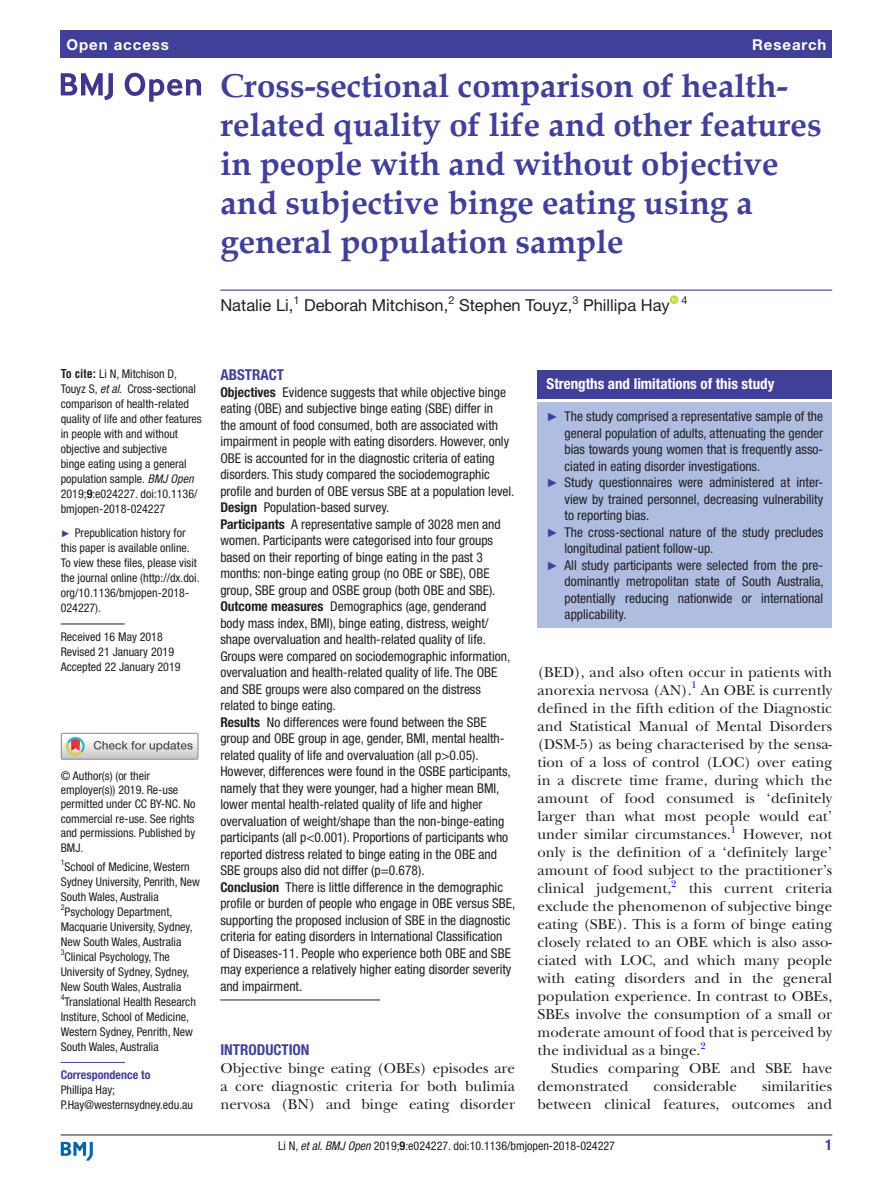
<style>
.page{position:relative;width:893px;height:1191px;background:#fff}
.page>*{position:absolute;margin:0;border:0;box-sizing:border-box;transform-origin:0 0}
.t1{font:700 33px/39px "Book Antiqua";color:#414099}
.t2{font:16.5px "Helvetica Neue LT Std";color:#231f20}
.t3{font:15px/18px "New Baskerville";color:#231f20;text-align:justify}
.t4{font:700 condensed 15px "Helvetica Neue LT Std";color:#fff}
.t5{font:700 condensed 15px "Helvetica Neue LT Std";color:#414099}
.t6{font:700 15px "Helvetica Neue LT Std";letter-spacing:.065em;color:#fff}
.t7{font:condensed 13.5px/16.5px "Helvetica Neue LT Std";color:#231f20}
.t8{font:condensed 12px/15px "Helvetica Neue LT Std";color:#231f20}
.t9{font:700 condensed 12px "Helvetica Neue LT Std";color:#414099}
.t10{font:10.95px "Helvetica Neue LT Std";color:#231f20}
.t11{font:9.9px "New Baskerville";color:#00f}
.t12{font:condensed 7.95px "Helvetica Neue LT Std";color:#231f20}
.s1{font-family:"Helvetica LT Std";font-weight:700}
.s2{font-style:italic}
.s3{font-weight:700}
.s4{font-family:"Arial";font-stretch:normal;font-size:9.75px;color:#414099}
.s5{font-family:"Arial";font-stretch:normal;font-size:12px;color:#414099}
</style>
<div class="page">
<hr style="left:61px;top:1134px;width:771px;height:1px;background:#231f20">
<svg style="left:61px;top:1141px;width:32px;height:19px"></svg>
<div style="left:61px;top:31px;width:771px;height:27px;background:#414099"></div>
<hr style="left:220px;top:289px;width:612px;height:2px;background:#414099">
<svg style="left:670px;top:295px;width:8px;height:9px"></svg>
<hr style="left:61px;top:623px;width:64px;height:1px;background:#231f20">
<hr style="left:61px;top:1062px;width:64px;height:1px;background:#414099">
<svg style="left:61px;top:73px;width:52px;height:27px"></svg>
<svg style="left:125px;top:73px;width:76px;height:29px"></svg>
<div style="left:61px;top:732px;width:138px;height:27px;border:1px solid #969090"></div>
<svg style="left:61px;top:733px;width:137px;height:26px"></svg>
<hr style="left:220px;top:999px;width:160px;height:1px;background:#231f20">
<div style="left:538px;top:370px;width:294px;height:28px;background:#414099"></div>
<div style="left:538px;top:402px;width:294px;height:226px;background:#afbde1"></div>
<p class="t6" style="left:66px;top:35px;width:104px">Open access</p>
<p class="t6" style="left:752px;top:35px;width:76px">Research</p>
<h1 class="t1" style="left:220px;top:66px;width:603px">Cross-sectional comparison of health&shy;related quality of life and other features in people with and without objective and subjective binge eating using a general population sample</h1>
<p class="t2" style="left:220px;top:296px;width:75px">Natalie Li,</p>
<p class="t10" style="left:293px;top:293px;width:8px">1</p>
<p class="t2" style="left:304px;top:296px;width:146px">Deborah Mitchison,</p>
<p class="t10" style="left:448px;top:293px;width:8px">2</p>
<p class="t2" style="left:459px;top:296px;width:115px">Stephen Touyz,</p>
<p class="t10" style="left:572px;top:293px;width:8px">3</p>
<p class="t2" style="left:583px;top:296px;width:88px">Phillipa Hay</p>
<p class="t10" style="left:681px;top:293px;width:8px">4</p>
<p class="t8" style="left:61px;top:366px;width:143px"><span class="s1">To cite:</span> Li N, Mitchison D,<br>Touyz S, <span class="s2">et al</span>. Cross-sectional comparison of health-related quality of life and other features in people with and without objective and subjective<br>binge eating using a general population sample. <span class="s2">BMJ Open<br></span>2019;<span class="s3">9</span>:e024227. doi:10.1136/ bmjopen-2018-024227</p>
<p class="t8" style="left:61px;top:525px;width:140px"><span class="s4">►</span> Prepublication history for this paper is available online.<br>To view these files, please visit the journal online (http://dx.doi. org/10.1136/bmjopen-2018-<br>024227).</p>
<p class="t8" style="left:61px;top:629px;width:121px">Received 16 May 2018<br>Revised 21 January 2019<br>Accepted 22 January 2019</p>
<p class="t8" style="left:61px;top:768px;width:136px;line-height:14.4px">© Author(s) (or their employer(s)) 2019. Re-use permitted under CC BY-NC. No commercial re-use. See rights and permissions. Published by<br>BMJ.</p>
<p class="t12" style="left:61px;top:858px;width:5px">1</p>
<p class="t8" style="left:61px;top:859px;width:141px;text-indent:4px">School of Medicine, Western<br>Sydney University, Penrith, New<br>South Wales, Australia</p>
<p class="t12" style="left:61px;top:903px;width:5px">2</p>
<p class="t8" style="left:61px;top:904px;width:133px;text-indent:4px">Psychology Department,<br>Macquarie University, Sydney,<br>New South Wales, Australia</p>
<p class="t12" style="left:61px;top:948px;width:5px">3</p>
<p class="t8" style="left:61px;top:949px;width:137px;text-indent:4px">Clinical Psychology, The<br>University of Sydney, Sydney,<br>New South Wales, Australia<br><sup>4</sup>Translational Health Research<br>Institure, School of Medicine,<br>Western Sydney, Penrith, New<br>South Wales, Australia</p>
<p class="t9" style="left:61px;top:1067px;width:91px">Correspondence to</p>
<p class="t8" style="left:61px;top:1082px;width:134px">Phillipa Hay;<br>P.Hay@westernsydney.edu.au</p>
<p class="t5" style="left:220px;top:366px;width:65px">Abstract</p>
<p class="t7" style="left:220px;top:384px;width:296px"><span class="s3">Objectives</span> Evidence suggests that while objective binge eating (OBE) and subjective binge eating (SBE) differ in<br>the amount of food consumed, both are associated with impairment in people with eating disorders. However, only OBE is accounted for in the diagnostic criteria of eating disorders. This study compared the sociodemographic profile and burden of OBE versus SBE at a population level.<br><span class="s3">Design</span> Population-based survey.<br><span class="s3">Participants</span> A representative sample of 3028 men and women. Participants were categorised into four groups based on their reporting of binge eating in the past 3 months: non-binge eating group (no OBE or SBE), OBE group, SBE group and OSBE group (both OBE and SBE).<br><span class="s3">Outcome measures</span> Demographics (age, genderand<br>body mass index, BMI), binge eating, distress, weight/ shape overvaluation and health-related quality of life.<br>Groups were compared on sociodemographic information, overvaluation and health-related quality of life. The OBE and SBE groups were also compared on the distress related to binge eating.<br><span class="s3">Results</span> No differences were found between the SBE group and OBE group in age, gender, BMI, mental health&shy;related quality of life and overvaluation (all p&gt;0.05).<br>However, differences were found in the OSBE participants, namely that they were younger, had a higher mean BMI, lower mental health-related quality of life and higher overvaluation of weight/shape than the non-binge-eating participants (all p&lt;0.001). Proportions of participants who reported distress related to binge eating in the OBE and SBE groups also did not differ (p=0.678).<br><span class="s3">Conclusion</span> There is little difference in the demographic profile or burden of people who engage in OBE versus SBE, supporting the proposed inclusion of SBE in the diagnostic criteria for eating disorders in International Classification<br>of Diseases-11. People who experience both OBE and SBE may experience a relatively higher eating disorder severity and impairment.</p>
<p class="t5" style="left:220px;top:1041px;width:91px">Introduction</p>
<p class="t3" style="left:220px;top:1059px;width:296px">Objective binge eating (OBEs) episodes are a core diagnostic criteria for both bulimia nervosa (BN) and binge eating disorder</p>
<p class="t4" style="left:547px;top:375px;width:229px">Strengths and limitations of this study</p>
<p class="t7" style="left:547px;top:408px;width:278px"><span class="s5">►</span> The study comprised a representative sample of the</p>
<p class="t7" style="left:565px;top:424px;width:260px">general population of adults, attenuating the gender</p>
<p class="t7" style="left:565px;top:441px;width:260px">bias towards young women that is frequently asso-</p>
<p class="t7" style="left:565px;top:457px;width:197px">ciated in eating disorder investigations.</p>
<p class="t7" style="left:547px;top:474px;width:278px"><span class="s5">►</span> Study questionnaires were administered at inter-</p>
<p class="t7" style="left:565px;top:490px;width:260px">view by trained personnel, decreasing vulnerability</p>
<p class="t7" style="left:565px;top:507px;width:86px">to reporting bias.</p>
<p class="t7" style="left:547px;top:523px;width:278px"><span class="s5">►</span> The cross-sectional nature of the study precludes</p>
<p class="t7" style="left:565px;top:540px;width:150px">longitudinal patient follow-up.</p>
<p class="t7" style="left:547px;top:556px;width:278px"><span class="s5">►</span> All study participants were selected from the pre-</p>
<p class="t7" style="left:565px;top:573px;width:261px">dominantly metropolitan state of South Australia,</p>
<p class="t7" style="left:565px;top:589px;width:260px">potentially reducing nationwide or international</p>
<p class="t7" style="left:565px;top:606px;width:63px">applicability.</p>
<p class="t3" style="left:538px;top:663px;width:296px">(BED), and also often occur in patients with anorexia nervosa (AN).<sup>1</sup> An OBE is currently defined in the fifth edition of the Diagnostic and Statistical Manual of Mental Disorders (DSM-5) as being characterised by the sensa&shy;tion of a loss of control (LOC) over eating in a discrete time frame, during which the amount of food consumed is ‘definitely larger than what most people would eat’ under similar circumstances.</p>
<p class="t11" style="left:731px;top:823px;width:7px">1</p>
<p class="t3" style="left:538px;top:825px;width:296px;text-indent:205px">However, not only is the definition of a ‘definitely large’ amount of food subject to the practitioner’s clinical judgement,</p>
<p class="t11" style="left:671px;top:877px;width:7px">2</p>
<p class="t3" style="left:538px;top:879px;width:296px;text-indent:151px">this current criteria exclude the phenomenon of subjective binge eating (SBE). This is a form of binge eating closely related to an OBE which is also asso&shy;ciated with LOC, and which many people with eating disorders and in the general population experience. In contrast to OBEs, SBEs involve the consumption of a small or moderate amount of food that is perceived by the individual as a binge.<sup>2</sup></p>
<p class="t3" style="left:538px;top:1059px;width:296px;text-indent:14px">Studies comparing OBE and SBE have demonstrated</p>
<p class="t3" style="left:538px;top:1077px;width:296px;text-align:right">similarities<br>between clinical features, outcomes and</p>
<p class="t3" style="left:653px;top:1077px;width:85px">considerable</p>
<p class="t8" style="left:278px;top:1137px;width:338px">Li N, <span class="s2">et al</span>. <span class="s2">BMJ Open</span> 2019;<span class="s3">9</span>:e024227. doi:10.1136/bmjopen-2018-024227</p>
<p class="t5" style="left:825px;top:1135px;width:9px">1</p>
</div>
